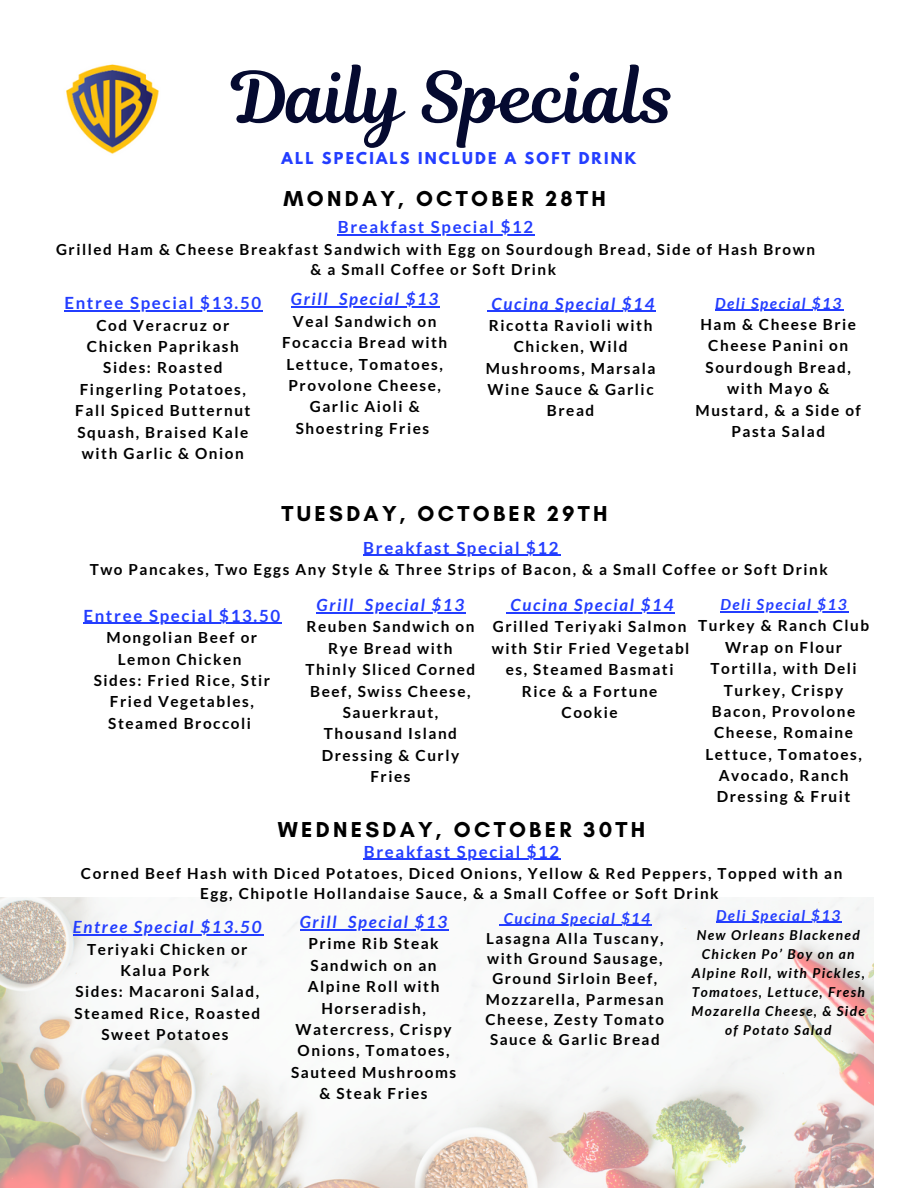
<style>
.page{position:relative;width:918px;height:1188px;background:#fff}
.page>*{position:absolute;margin:0;border:0;box-sizing:border-box;transform-origin:0 0}
.t1{font:70.65px "Magnolia Script";color:#050a30}
.t2{font:700 22.05px "Glacial Indifference";letter-spacing:.15em;color:#000}
.t3{font:italic 700 16.8px "Lato";letter-spacing:.1em;color:#233dff}
.t4{font:700 16.8px "Lato";letter-spacing:.1em;color:#233dff}
.t5{font:700 15.3px/21.3px "Lato";letter-spacing:.1em;color:#000;text-align:center}
.t6{font:700 15.15px/20.2px "Lato";letter-spacing:.1em;color:#000;text-align:center}
.t7{font:italic 700 15.15px "Lato";letter-spacing:.1em;color:#233dff}
.t8{font:italic 700 15px "Lato";letter-spacing:.1em;color:#233dff}
.t9{font:700 14.55px "League Spartan";letter-spacing:.15em;color:#233dff}
.t10{font:italic 700 13.65px/19px "Lato";letter-spacing:.1em;color:#000;text-align:center}
.s1{font-style:italic;color:#233dff}
</style>
<div class="page">
<img style="left:66px;top:64px;width:93px;height:90px">
<img style="left:0;top:897px;width:874px;height:291px">
<hr style="left:300px;top:929px;width:38px;height:1px;background:#233dff">
<hr style="left:348px;top:929px;width:101px;height:1px;background:#233dff">
<hr style="left:716px;top:922px;width:126px;height:1px;background:#233dff">
<hr style="left:73px;top:934px;width:190px;height:1px;background:#233dff">
<hr style="left:720px;top:611px;width:128px;height:1px;background:#233dff">
<hr style="left:317px;top:612px;width:38px;height:1px;background:#233dff">
<hr style="left:365px;top:612px;width:101px;height:1px;background:#233dff">
<hr style="left:511px;top:612px;width:164px;height:1px;background:#233dff">
<hr style="left:83px;top:623px;width:199px;height:1px;background:#233dff">
<hr style="left:363px;top:555px;width:197px;height:1px;background:#233dff">
<hr style="left:715px;top:310px;width:128px;height:1px;background:#233dff">
<hr style="left:291px;top:307px;width:38px;height:1px;background:#233dff">
<hr style="left:339px;top:307px;width:101px;height:1px;background:#233dff">
<hr style="left:492px;top:311px;width:164px;height:1px;background:#233dff">
<hr style="left:64px;top:310px;width:199px;height:2px;background:#233dff">
<hr style="left:338px;top:234px;width:197px;height:1px;background:#233dff">
<hr style="left:504px;top:925px;width:148px;height:1px;background:#233dff">
<hr style="left:364px;top:859px;width:197px;height:1px;background:#233dff">
<h1 class="t1" style="left:232px;top:48px;width:445px">Daily Specials</h1>
<h3 class="t9" style="left:282px;top:151px;width:356px">ALL SPECIALS INCLUDE A SOFT DRINK</h3>
<p class="t2" style="left:283px;top:185px;width:324px">MONDAY, OCTOBER 28TH</p>
<p class="t4" style="left:338px;top:217px;width:197px">Breakfast Special $12</p>
<p class="t5" style="left:56px;top:239px;width:760px;line-height:20.2px">Grilled Ham &amp; Cheese Breakfast Sandwich with Egg on Sourdough Bread, Side of Hash Brown &amp; a Small Coffee or Soft Drink</p>
<p class="t4" style="left:64px;top:293px;width:198px">Entree Special $13.50</p>
<p class="t5" style="left:75px;top:314px;width:177px">Cod Veracruz or<br>Chicken Paprikash<br>Sides: Roasted<br>Fingerling Potatoes,<br>Fall Spiced Butternut<br>Squash, Braised Kale with Garlic &amp; Onion</p>
<h4 class="t3" style="left:291px;top:289px;width:38px">Grill</h4>
<h4 class="t3" style="left:339px;top:289px;width:101px">Special $13</h4>
<h4 class="t5" style="left:282px;top:310px;width:167px">Veal Sandwich on<br>Focaccia Bread with<br>Lettuce, Tomatoes,<br>Provolone Cheese,<br>Garlic Aioli &amp;<br>Shoestring Fries</h4>
<p class="t3" style="left:492px;top:293px;width:164px">Cucina Special $14</p>
<p class="t5" style="left:486px;top:314px;width:171px">Ricotta Ravioli with<br>Chicken, Wild<br>Mushrooms, Marsala<br>Wine Sauce &amp; Garlic<br>Bread</p>
<h2 class="t2" style="left:282px;top:500px;width:328px">TUESDAY, OCTOBER 29TH</h2>
<h4 class="t5" style="left:696px;top:292px;width:167px"><span class="s1">Deli Special $13<br></span>Ham &amp; Cheese Brie<br>Cheese Panini on<br>Sourdough Bread, with Mayo &amp;<br>Mustard, &amp; a Side of<br>Pasta Salad</h4>
<h4 class="t4" style="left:363px;top:537px;width:197px">Breakfast Special $12</h4>
<h4 class="t5" style="left:90px;top:558px;width:740px">Two Pancakes, Two Eggs Any Style &amp; Three Strips of Bacon, &amp; a Small Coffee or Soft Drink</h4>
<h2 class="t4" style="left:83px;top:605px;width:198px">Entree Special $13.50</h2>
<h2 class="t5" style="left:94px;top:627px;width:178px">Mongolian Beef or<br>Lemon Chicken<br>Sides: Fried Rice, Stir<br>Fried Vegetables,<br>Steamed Broccoli</h2>
<h4 class="t3" style="left:317px;top:594px;width:38px">Grill</h4>
<h4 class="t3" style="left:365px;top:594px;width:101px">Special $13</h4>
<h4 class="t5" style="left:306px;top:616px;width:171px">Reuben Sandwich on<br>Rye Bread with<br>Thinly Sliced Corned<br>Beef, Swiss Cheese,<br>Sauerkraut,<br>Thousand Island<br>Dressing &amp; Curly<br>Fries</h4>
<h4 class="t3" style="left:511px;top:594px;width:164px">Cucina Special $14</h4>
<h4 class="t5" style="left:492px;top:616px;width:199px">Grilled Teriyaki Salmon with Stir Fried Vegetabl es, Steamed Basmati<br>Rice &amp; a Fortune<br>Cookie</h4>
<h2 class="t2" style="left:278px;top:816px;width:369px">WEDNESDAY, OCTOBER 30TH</h2>
<h4 class="t5" style="left:698px;top:594px;width:173px"><span class="s1">Deli Special $13<br></span>Turkey &amp; Ranch Club<br>Wrap on Flour<br>Tortilla, with Deli<br>Turkey, Crispy<br>Bacon, Provolone<br>Cheese, Romaine<br>Lettuce, Tomatoes,<br>Avocado, Ranch<br>Dressing &amp; Fruit</h4>
<p class="t4" style="left:364px;top:841px;width:197px">Breakfast Special $12</p>
<p class="t5" style="left:81px;top:863px;width:763px;line-height:20.2px">Corned Beef Hash with Diced Potatoes, Diced Onions, Yellow &amp; Red Peppers, Topped with an<br>Egg, Chipotle Hollandaise Sauce, &amp; a Small Coffee or Soft Drink</p>
<h4 class="t3" style="left:73px;top:917px;width:190px">Entree Special $13.50</h4>
<h4 class="t5" style="left:74px;top:938px;width:187px">Teriyaki Chicken or<br>Kalua Pork<br>Sides: Macaroni Salad,<br>Steamed Rice, Roasted<br>Sweet Potatoes</h4>
<h4 class="t3" style="left:300px;top:911px;width:38px">Grill</h4>
<h4 class="t3" style="left:348px;top:911px;width:101px">Special $13</h4>
<h4 class="t5" style="left:291px;top:933px;width:167px">Prime Rib Steak<br>Sandwich on an<br>Alpine Roll with<br>Horseradish,<br>Watercress, Crispy<br>Onions, Tomatoes,<br>Sauteed Mushrooms &amp; Steak Fries</h4>
<p class="t7" style="left:504px;top:909px;width:148px">Cucina Special $14</p>
<p class="t6" style="left:486px;top:928px;width:180px">Lasagna Alla Tuscany, with Ground Sausage,<br>Ground Sirloin Beef,<br>Mozzarella, Parmesan<br>Cheese, Zesty Tomato<br>Sauce &amp; Garlic Bread</p>
<h4 class="t8" style="left:716px;top:906px;width:126px">Deli Special $13</h4>
<h4 class="t10" style="left:692px;top:925px;width:175px">New Orleans Blackened<br>Chicken Po’ Boy on an<br>Alpine Roll, with Pickles,<br>Tomatoes, Lettuce, Fresh<br>Mozarella Cheese, &amp; Side of Potato Salad</h4>
</div>
